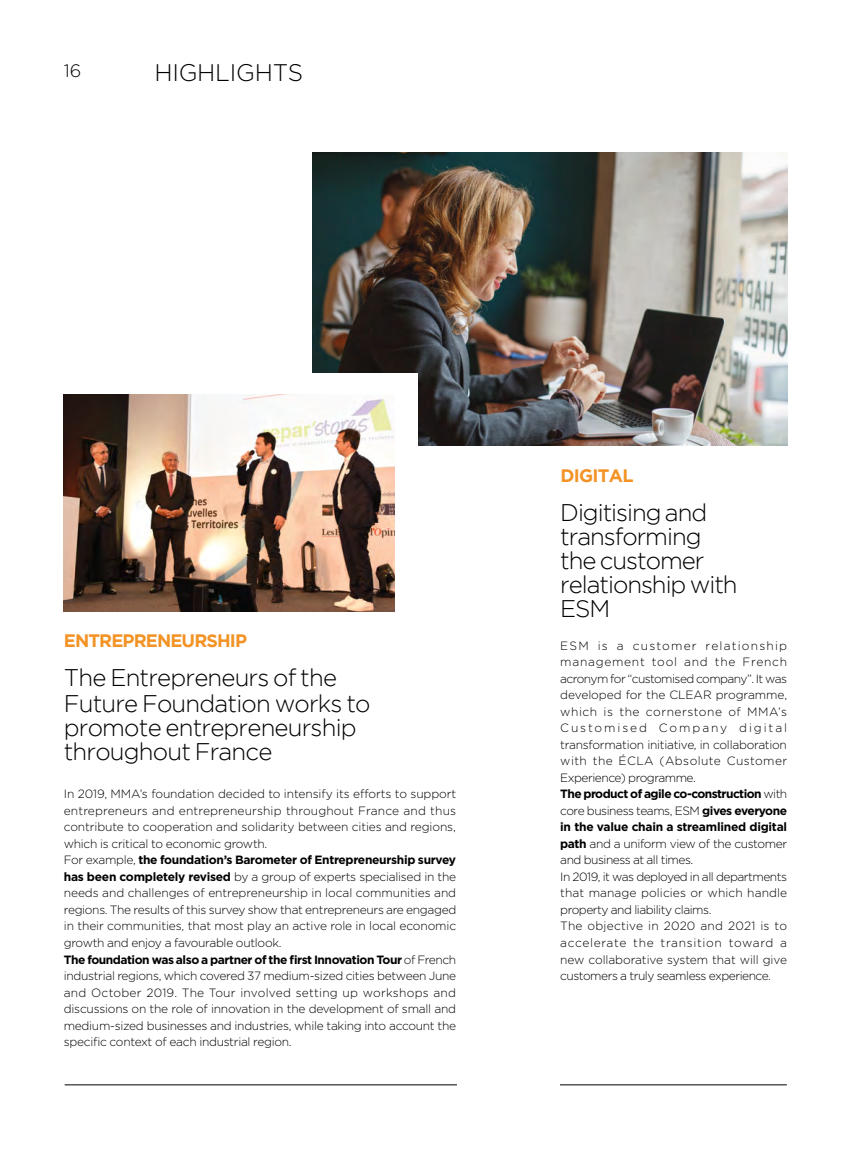
<style>
.page{position:relative;width:851px;height:1149px;background:#fff}
.page>*{position:absolute;margin:0;border:0;box-sizing:border-box;transform-origin:0 0}
.t1{font:300 24px/24px "Gotham";letter-spacing:-.035em;color:#000}
.t2{font:300 24px "Gotham";letter-spacing:-.01em;color:#000}
.t3{font:700 18px "Gotham";letter-spacing:-.05em;color:#f39325}
.t4{font:300 18px "Gotham";color:#000}
.t5{font:300 12px/16.5px "Gotham";letter-spacing:-.02em;color:#000}
.s1{font-weight:700}
</style>
<div class="page">
<hr style="left:65px;top:1084px;width:392px;height:1px;background:#000">
<hr style="left:560px;top:1084px;width:226px;height:1px;background:#000">
<img style="left:312px;top:152px;width:475px;height:293px">
<div style="left:231px;top:373px;width:187px;height:133px;background:#fff"></div>
<img style="left:64px;top:395px;width:330px;height:216px">
<h2 class="t4" style="left:64px;top:59px;width:19px">16</h2>
<h1 class="t2" style="left:154px;top:57px;width:150px">HIGHLIGHTS</h1>
<h2 class="t3" style="left:64px;top:630px;width:185px">ENTREPRENEURSHIP</h2>
<h1 class="t1" style="left:64px;top:665px;width:308px;line-height:24.5px">The Entrepreneurs of the<br>Future Foundation works to promote entrepreneurship throughout France</h1>
<p class="t5" style="left:64px;top:785px;width:394px">In 2019, MMA’s foundation decided to intensify its efforts to support entrepreneurs and entrepreneurship throughout France and thus contribute to cooperation and solidarity between cities and regions, which is critical to economic growth.<br>For example, <span class="s1">the foundation’s Barometer of Entrepreneurship survey has been completely revised</span> by a group of experts specialised in the needs and challenges of entrepreneurship in local communities and regions. The results of this survey show that entrepreneurs are engaged in their communities, that most play an active role in local economic growth and enjoy a favourable outlook.<br><span class="s1">The foundation was also a partner of the first Innovation Tour</span> of French industrial regions, which covered 37 medium-sized cities between June and October 2019. The Tour involved setting up workshops and discussions on the role of innovation in the development of small and medium-sized businesses and industries, while taking into account the specific context of each industrial region.</p>
<h2 class="t3" style="left:560px;top:464px;width:75px">DIGITAL</h2>
<h1 class="t1" style="left:560px;top:499px;width:179px">Digitising and transforming the customer relationship with<br>ESM</h1>
<p class="t5" style="left:560px;top:636px;width:228px">ESM is a customer relationship management tool and the French acronym for “customised company”. It was developed for the CLEAR programme, which is the cornerstone of MMA’s Customised Company digital transformation initiative, in collaboration with the ÉCLA (Absolute Customer Experience) programme.<br><span class="s1">The product of agile co-construction</span> with core business teams, ESM <span class="s1">gives everyone in the value chain a streamlined digital path</span> and a uniform view of the customer and business at all times.<br>In 2019, it was deployed in all departments that manage policies or which handle property and liability claims.<br>The objective in 2020 and 2021 is to accelerate the transition toward a new collaborative system that will give customers a truly seamless experience.</p>
</div>
